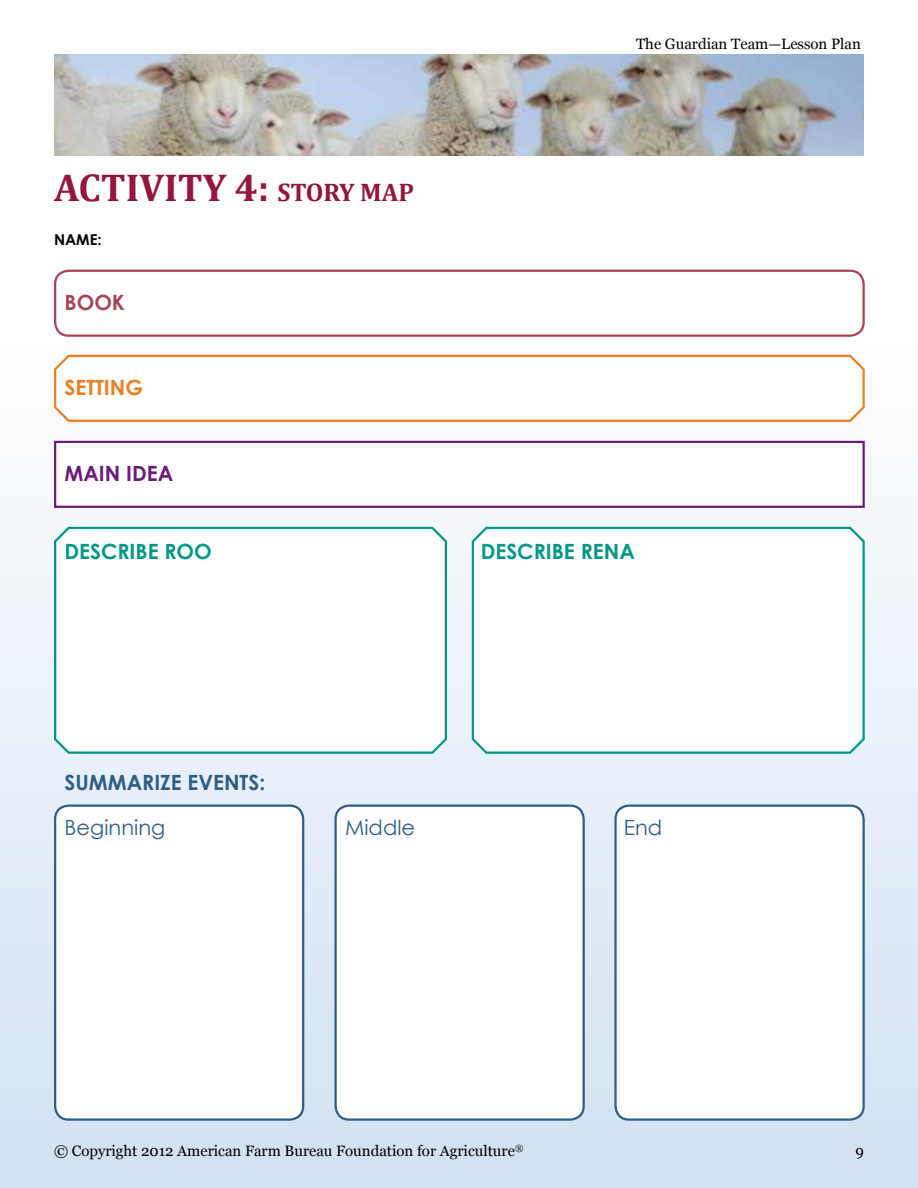
<style>
.page{position:relative;width:918px;height:1188px;background:#fff}
.page>*{position:absolute;margin:0;border:0;box-sizing:border-box;transform-origin:0 0}
.t1{font:700 39px "Cambria";color:#94163c}
.t2{font:700 21px "Century Gothic";color:#009786}
.t3{font:21px "Century Gothic";color:#2e5e86}
.t4{font:700 21px "Century Gothic";color:#2e5e86}
.t5{font:700 21px "Century Gothic";color:#6d1b78}
.t6{font:700 21px "Century Gothic";color:#ea8024}
.t7{font:700 21px "Century Gothic";color:#a54654}
.t8{font:15px "Georgia";color:#000}
.t9{font:700 15px "Century Gothic";color:#000}
.s1{font-size:25.5px}
</style>
<div class="page">
<img style="left:54px;top:54px;width:810px;height:101px">
<div style="left:0;top:221px;width:918px;height:967px;background:linear-gradient(to bottom,#fff,#d1e1f2)"></div>
<div style="left:54px;top:171px;width:810px;height:99px;background:#fff"></div>
<div style="left:55px;top:271px;width:809px;height:65px;background:#fff;border-radius:14px"></div>
<div style="left:54px;top:270px;width:811px;height:67px;border:2px solid #a54654;border-radius:14px"></div>
<svg style="left:53px;top:353px;width:813px;height:70px"></svg>
<div style="left:54px;top:441px;width:811px;height:67px;background:#fff;border:2px solid #6d1b78"></div>
<svg style="left:53px;top:525px;width:395px;height:230px"></svg>
<div style="left:55px;top:806px;width:248px;height:314px;background:#fff;border-radius:14px"></div>
<div style="left:54px;top:805px;width:250px;height:316px;border:2px solid #2e5e86;border-radius:14px"></div>
<svg style="left:471px;top:525px;width:395px;height:230px"></svg>
<div style="left:336px;top:806px;width:248px;height:314px;background:#fff;border-radius:14px"></div>
<div style="left:334px;top:805px;width:251px;height:316px;border:2px solid #2e5e86;border-radius:14px"></div>
<div style="left:616px;top:806px;width:248px;height:314px;background:#fff;border-radius:14px"></div>
<div style="left:614px;top:805px;width:251px;height:316px;border:2px solid #2e5e86;border-radius:14px"></div>
<h1 class="t1" style="left:54px;top:164px;width:362px">ACTIVITY 4: <span class="s1">STORY MAP</span></h1>
<p class="t9" style="left:54px;top:230px;width:49px">NAME:</p>
<h2 class="t7" style="left:65px;top:289px;width:62px">BOOK</h2>
<h2 class="t6" style="left:65px;top:375px;width:78px">SETTING</h2>
<h2 class="t5" style="left:65px;top:461px;width:109px">MAIN IDEA</h2>
<h2 class="t2" style="left:65px;top:538px;width:149px">DESCRIBE ROO</h2>
<p class="t8" style="left:636px;top:35px;width:226px">The Guardian Team—Lesson Plan</p>
<h2 class="t2" style="left:481px;top:538px;width:155px">DESCRIBE RENA</h2>
<h2 class="t4" style="left:65px;top:769px;width:202px">SUMMARIZE EVENTS:</h2>
<h2 class="t3" style="left:65px;top:814px;width:102px">Beginning</h2>
<h2 class="t3" style="left:345px;top:814px;width:72px">Middle</h2>
<h2 class="t3" style="left:624px;top:814px;width:40px">End</h2>
<p class="t8" style="left:54px;top:1142px;width:471px">© Copyright 2012 American Farm Bureau Foundation for Agriculture<sup>®</sup></p>
<p class="t8" style="left:856px;top:1142px;width:10px">9</p>
</div>
